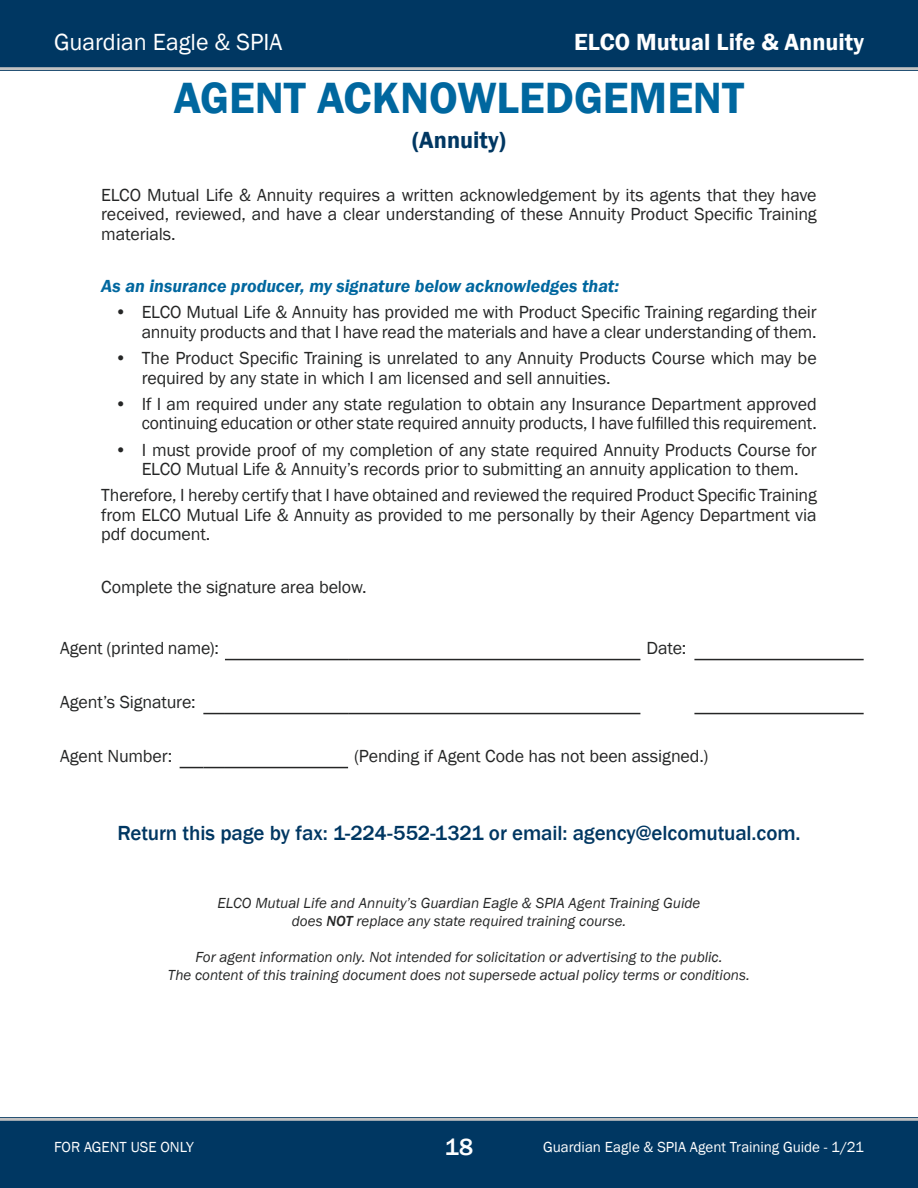
<style>
.page{position:relative;width:918px;height:1188px;background:#fff}
.page>*{position:absolute;margin:0;border:0;box-sizing:border-box;transform-origin:0 0}
.H2_B{font:600 45px "Franklin Gothic";color:#00679f}
.t1{font:600 24px "Franklin Gothic";color:#fff}
.t2{font:24px "Franklin Gothic";color:#fff}
.H4_B{font:600 24px "Franklin Gothic";color:#003762}
.t3{font:500 24px "Franklin Gothic";color:#fff}
.PS1_B{font:500 21px "Franklin Gothic";letter-spacing:-.005em;color:#003762}
.PS3_G{font:18px/19.5px "Franklin Gothic";letter-spacing:-.01em;color:#252626;text-align:justify}
.PS3_G-2{font:italic 600 18px "Franklin Gothic";color:#00679f}
.PS1_B-2{font:italic 15px "Franklin Gothic";color:#252626}
.t4{font:15px "Franklin Gothic";color:#fff}
.s1{font-weight:500}
</style>
<div class="page">
<div style="left:0;top:1118px;width:918px;height:70px;background:#003762"></div>
<div style="left:0;top:0;width:918px;height:70px;background:#003762"></div>
<hr style="left:0;top:67px;width:918px;height:3px;background:#c1c1c1">
<hr style="left:0;top:1118px;width:918px;height:3px;background:#c1c1c1">
<hr style="left:225px;top:659px;width:123px;height:1px;background:#252626">
<hr style="left:348px;top:659px;width:292px;height:1px;background:#252626">
<svg style="left:203px;top:713px;width:22px;height:1px"></svg>
<hr style="left:225px;top:713px;width:123px;height:1px;background:#252626">
<hr style="left:348px;top:713px;width:292px;height:1px;background:#252626">
<hr style="left:694px;top:713px;width:170px;height:1px;background:#252626">
<svg style="left:180px;top:767px;width:45px;height:1px"></svg>
<hr style="left:225px;top:767px;width:123px;height:1px;background:#252626">
<hr style="left:694px;top:659px;width:170px;height:1px;background:#252626">
<h2 class="t2" style="left:54px;top:27px;width:230px">Guardian Eagle &amp; SPIA</h2>
<h2 class="t1" style="left:574px;top:27px;width:291px">ELCO Mutual Life &amp; Annuity</h2>
<p class="H2_B" style="left:174px;top:70px;width:572px">AGENT ACKNOWLEDGEMENT</p>
<p class="H4_B" style="left:412px;top:125px;width:95px">(Annuity)</p>
<p class="PS3_G" style="left:101px;top:185px;width:717px">ELCO Mutual Life &amp; Annuity requires a written acknowledgement by its agents that they have received, reviewed, and have a clear understanding of these Annuity Product Specific Training materials.</p>
<p class="PS3_G-2" style="left:101px;top:274px;width:519px">As an insurance producer, my signature below acknowledges that:</p>
<p class="PS3_G" style="left:115px;top:303px;width:704px;text-align:right">• ELCO Mutual Life &amp; Annuity has provided me with Product Specific Training regarding their annuity products and that I have read the materials and have a clear understanding of them.</p>
<p class="PS3_G" style="left:142px;top:349px;width:676px;text-indent:-27px">• The Product Specific Training is unrelated to any Annuity Products Course which may be required by any state in which I am licensed and sell annuities.</p>
<p class="PS3_G" style="left:115px;top:394px;width:704px;text-align:right">• If I am required under any state regulation to obtain any Insurance Department approved continuing education or other state required annuity products, I have fulfilled this requirement.</p>
<p class="PS3_G" style="left:115px;top:440px;width:704px;text-align:center">• I must provide proof of my completion of any state required Annuity Products Course for<br>ELCO Mutual Life &amp; Annuity’s records prior to submitting an annuity application to them.</p>
<p class="PS3_G" style="left:101px;top:486px;width:717px">Therefore, I hereby certify that I have obtained and reviewed the required Product Specific Training from ELCO Mutual Life &amp; Annuity as provided to me personally by their Agency Department via pdf document.</p>
<p class="PS3_G" style="left:101px;top:577px;width:267px">Complete the signature area below.</p>
<p class="PS3_G" style="left:60px;top:638px;width:160px">Agent (printed name):</p>
<p class="PS3_G" style="left:646px;top:638px;width:41px">Date:</p>
<p class="PS3_G" style="left:60px;top:692px;width:137px">Agent’s Signature:</p>
<p class="PS3_G" style="left:60px;top:746px;width:114px">Agent Number:</p>
<p class="PS3_G" style="left:354px;top:746px;width:356px">(Pending if Agent Code has not been assigned.)</p>
<p class="PS1_B" style="left:117px;top:820px;width:685px">Return this page by fax: 1-224-552-1321 or email: agency@elcomutual.com.</p>
<p class="PS1_B-2" style="left:218px;top:894px;width:484px">ELCO Mutual Life and Annuity’s Guardian Eagle &amp; SPIA Agent Training Guide</p>
<p class="PS1_B-2" style="left:292px;top:912px;width:336px">does <span class="s1">NOT</span> replace any state required training course.</p>
<p class="PS1_B-2" style="left:195px;top:948px;width:529px">For agent information only. Not intended for solicitation or advertising to the public.</p>
<p class="PS1_B-2" style="left:168px;top:966px;width:584px">The content of this training document does not supersede actual policy terms or conditions.</p>
<p class="t4" style="left:54px;top:1138px;width:141px">FOR AGENT USE ONLY</p>
<h2 class="t3" style="left:445px;top:1132px;width:30px">18</h2>
<p class="t4" style="left:543px;top:1138px;width:322px">Guardian Eagle &amp; SPIA Agent Training Guide - 1/21</p>
</div>
